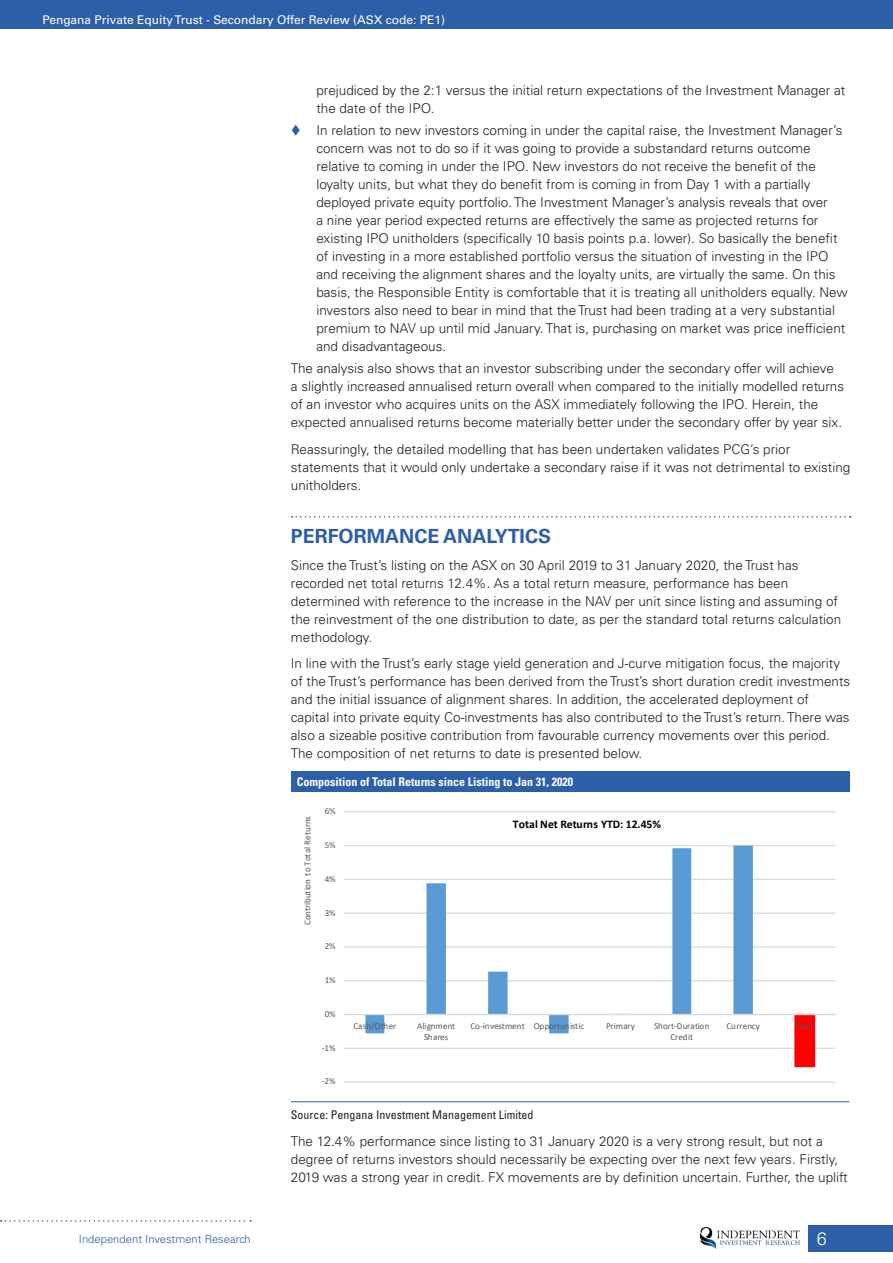
<style>
.page{position:relative;width:893px;height:1263px;background:#fff}
.page>*{position:absolute;margin:0;border:0;box-sizing:border-box;transform-origin:0 0}
.Header_1{font:700 19.5px "Univers LT Std";color:#2d5fa9}
.t1{font:300 18px "Univers LT Std";color:#fff}
.Body_Text{font:300 13.5px/18px "Univers LT Std";color:#231f20}
.t2{font:12px "Univers LT Std";color:#fff}
.Table_header{font:700 condensed 12px "Univers LT Std";color:#fff}
.Source{font:condensed 12px "Univers LT Std";color:#231f20}
.t3{font:700 11.7px "Calibri";letter-spacing:-.005em;color:#000}
.t4{font:300 11.25px "Univers LT Std";color:#2d5fa9}
.t5{font:9.15px/11.1px "Calibri";color:#595959;text-align:center}
.t6{font:9.15px "Calibri";letter-spacing:.02em;color:#595959}
</style>
<div class="page">
<div style="left:808px;top:1225px;width:85px;height:26px;background:#2d5fa9"></div>
<div style="left:0;top:0;width:893px;height:28px;background:#2d5fa9"></div>
<img style="left:700px;top:1227px;width:99px;height:21px">
<svg style="left:1px;top:1220px;width:250px;height:2px"></svg>
<svg style="left:292px;top:516px;width:559px;height:1px"></svg>
<div style="left:291px;top:771px;width:558px;height:20px;background:#2d5fa9"></div>
<hr style="left:291px;top:1101px;width:558px;height:1px;background:#2d5fa9">
<hr style="left:344px;top:1081px;width:491px;height:2px;background:#d9d9d9">
<hr style="left:344px;top:1048px;width:491px;height:1px;background:#d9d9d9">
<hr style="left:344px;top:980px;width:491px;height:1px;background:#d9d9d9">
<hr style="left:344px;top:946px;width:491px;height:1px;background:#d9d9d9">
<hr style="left:344px;top:912px;width:491px;height:2px;background:#d9d9d9">
<hr style="left:344px;top:879px;width:491px;height:1px;background:#d9d9d9">
<hr style="left:344px;top:845px;width:491px;height:1px;background:#d9d9d9">
<hr style="left:344px;top:811px;width:491px;height:1px;background:#d9d9d9">
<div style="left:795px;top:1014px;width:19px;height:52px;background:#f00"></div>
<div style="left:794px;top:1014px;width:21px;height:53px;border:1px solid #f00"></div>
<svg style="left:365px;top:846px;width:388px;height:187px"></svg>
<hr style="left:344px;top:1014px;width:491px;height:1px;background:#d9d9d9">
<p class="t2" style="left:43px;top:13px;width:404px">Pengana Private Equity Trust - Secondary Offer Review (ASX code: PE1)</p>
<p class="Body_Text" style="left:316px;top:81px;width:530px">prejudiced by the 2:1 versus the initial return expectations of the Investment Manager at the date of the IPO.</p>
<p class="Body_Text" style="left:316px;top:121px;width:533px">In relation to new investors coming in under the capital raise, the Investment Manager’s concern was not to do so if it was going to provide a substandard returns outcome relative to coming in under the IPO. New investors do not receive the benefit of the loyalty units, but what they do benefit from is coming in from Day 1 with a partially deployed private equity portfolio. The Investment Manager’s analysis reveals that over<br>a nine year period expected returns are effectively the same as projected returns for existing IPO unitholders (specifically 10 basis points p.a. lower). So basically the benefit of investing in a more established portfolio versus the situation of investing in the IPO and receiving the alignment shares and the loyalty units, are virtually the same. On this basis, the Responsible Entity is comfortable that it is treating all unitholders equally. New investors also need to bear in mind that the Trust had been trading at a very substantial premium to NAV up until mid January. That is, purchasing on market was price inefficient and disadvantageous.</p>
<p class="Body_Text" style="left:291px;top:360px;width:555px">The analysis also shows that an investor subscribing under the secondary offer will achieve<br>a slightly increased annualised return overall when compared to the initially modelled returns of an investor who acquires units on the ASX immediately following the IPO. Herein, the expected annualised returns become materially better under the secondary offer by year six.</p>
<p class="Body_Text" style="left:291px;top:440px;width:561px">Reassuringly, the detailed modelling that has been undertaken validates PCG’s prior statements that it would only undertake a secondary raise if it was not detrimental to existing unitholders.</p>
<p class="Header_1" style="left:291px;top:525px;width:262px">PERFORMANCE ANALYTICS</p>
<p class="Body_Text" style="left:291px;top:556px;width:552px">Since the Trust’s listing on the ASX on 30 April 2019 to 31 January 2020, the Trust has recorded net total returns 12.4%. As a total return measure, performance has been determined with reference to the increase in the NAV per unit since listing and assuming of the reinvestment of the one distribution to date, as per the standard total returns calculation methodology.</p>
<p class="Body_Text" style="left:291px;top:654px;width:561px">In line with the Trust’s early stage yield generation and J-curve mitigation focus, the majority of the Trust’s performance has been derived from the Trust’s short duration credit investments and the initial issuance of alignment shares. In addition, the accelerated deployment of capital into private equity Co-investments has also contributed to the Trust’s return. There was also a sizeable positive contribution from favourable currency movements over this period.<br>The composition of net returns to date is presented below.</p>
<p class="Table_header" style="left:297px;top:774px;width:278px">Composition of Total Returns since Listing to Jan 31, 2020</p>
<p class="t5" style="left:325px;top:805px;width:13px">6%</p>
<p class="t5" style="left:302px;top:925px;width:110px;rotate:-90deg">Contribution to Total Returns</p>
<p class="t3" style="left:513px;top:816px;width:150px">Total Net Returns YTD: 12.45%</p>
<p class="t5" style="left:325px;top:839px;width:13px">5%</p>
<p class="t5" style="left:325px;top:873px;width:13px">4%</p>
<p class="t5" style="left:325px;top:907px;width:13px">3%</p>
<p class="t5" style="left:325px;top:940px;width:13px">2%</p>
<p class="t5" style="left:325px;top:974px;width:13px">1%</p>
<p class="t5" style="left:325px;top:1008px;width:13px">0%</p>
<p class="t5" style="left:322px;top:1042px;width:15px">-1%</p>
<p class="t5" style="left:322px;top:1076px;width:15px">-2%</p>
<p class="t6" style="left:354px;top:1019px;width:44px">Cash/Other</p>
<p class="t5" style="left:417px;top:1020px;width:40px">Alignment<br>Shares</p>
<p class="t5" style="left:471px;top:1020px;width:115px">Co-investment Opportunistic</p>
<p class="t5" style="left:606px;top:1020px;width:30px">Primary</p>
<p class="t5" style="left:654px;top:1020px;width:57px">Short-Duration<br>Credit</p>
<p class="t5" style="left:727px;top:1020px;width:35px">Currency</p>
<p class="t5" style="left:796px;top:1020px;width:18px">Fees</p>
<p class="t4" style="left:79px;top:1232px;width:173px">Independent Investment Research</p>
<p class="Source" style="left:291px;top:1107px;width:244px">Source: Pengana Investment Management Limited</p>
<p class="Body_Text" style="left:291px;top:1132px;width:558px">The 12.4% performance since listing to 31 January 2020 is a very strong result, but not a degree of returns investors should necessarily be expecting over the next few years. Firstly,<br>2019 was a strong year in credit. FX movements are by definition uncertain. Further, the uplift</p>
<h2 class="t1" style="left:817px;top:1227px;width:12px">6</h2>
</div>
